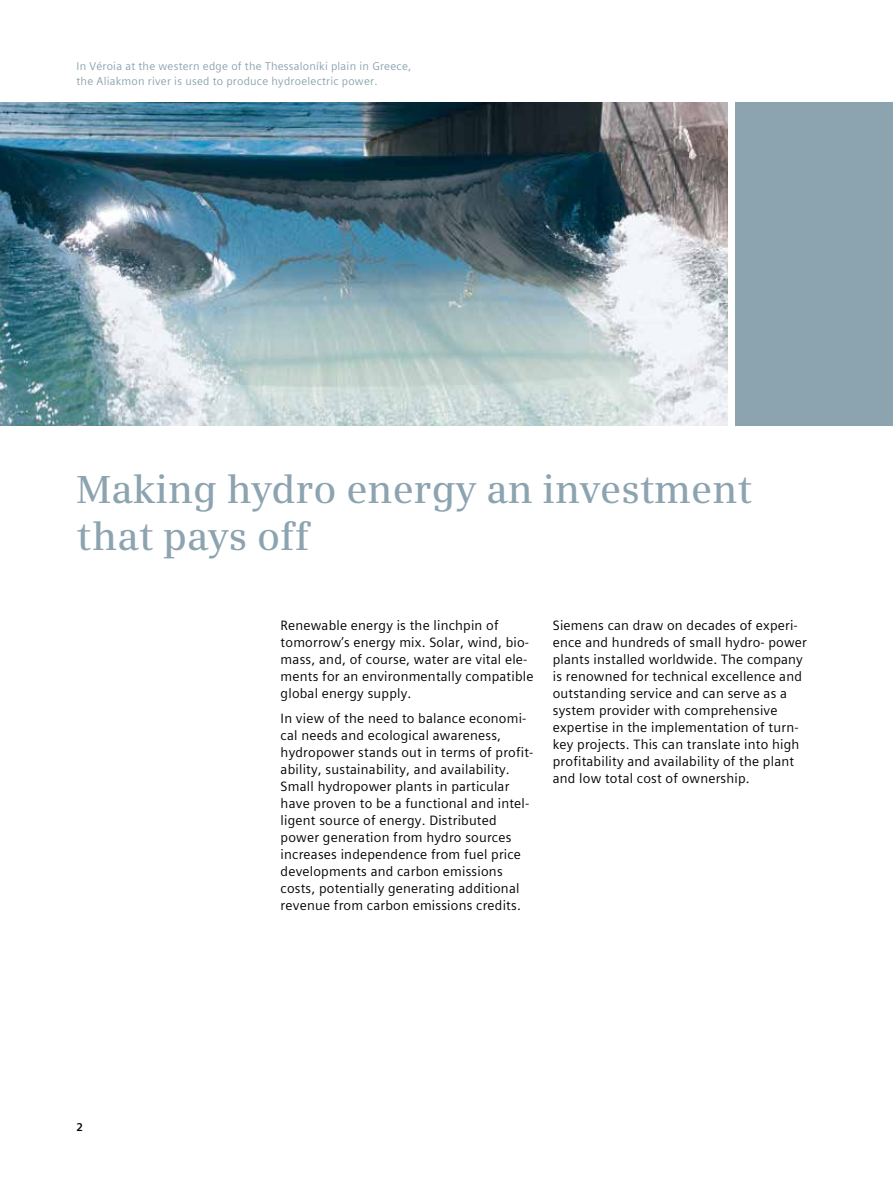
<style>
.page{position:relative;width:893px;height:1191px;background:#fff}
.page>*{position:absolute;margin:0;border:0;box-sizing:border-box;transform-origin:0 0}
.t1{font:600 39px/46.8px "Siemens Serif";color:#8ca3b0}
.t2{font:13.5px/17px "Siemens Sans Global";letter-spacing:.015em;color:#000}
.t3{font:11.25px/14.9px "Siemens Sans Global";letter-spacing:.02em;color:#8ca3b0}
.t4{font:700 11.25px "Siemens Sans Global";color:#000}
</style>
<div class="page">
<img style="left:0;top:102px;width:727px;height:323px">
<div style="left:736px;top:102px;width:157px;height:323px;background:#8ca3b0"></div>
<p class="t3" style="left:77px;top:59px;width:336px">In Véroia at the western edge of the Thessaloníki plain in Greece, the Aliakmon river is used to produce hydroelectric power.</p>
<h1 class="t1" style="left:77px;top:466px;width:677px">Making hydro energy an investment that pays off</h1>
<p class="t4" style="left:77px;top:1118px;width:8px">2</p>
<p class="t2" style="left:281px;top:616px;width:254px">Renewable energy is the linchpin of tomorrow’s energy mix. Solar, wind, bio&shy;mass, and, of course, water are vital ele&shy;ments for an environmentally compatible global energy supply.</p>
<p class="t2" style="left:281px;top:710px;width:254px">In view of the need to balance economi&shy;cal needs and ecological awareness, hydropower stands out in terms of profit&shy;ability, sustainability, and availability.<br>Small hydropower plants in particular have proven to be a functional and intel&shy;ligent source of energy. Distributed power generation from hydro sources increases independence from fuel price developments and carbon emissions costs, potentially generating additional revenue from carbon emissions credits.</p>
<p class="t2" style="left:553px;top:616px;width:256px">Siemens can draw on decades of experi&shy;ence and hundreds of small hydro- power plants installed worldwide. The company is renowned for technical excellence and outstanding service and can serve as a system provider with comprehensive expertise in the implementation of turn&shy;key projects. This can translate into high profitability and availability of the plant and low total cost of ownership.</p>
</div>
